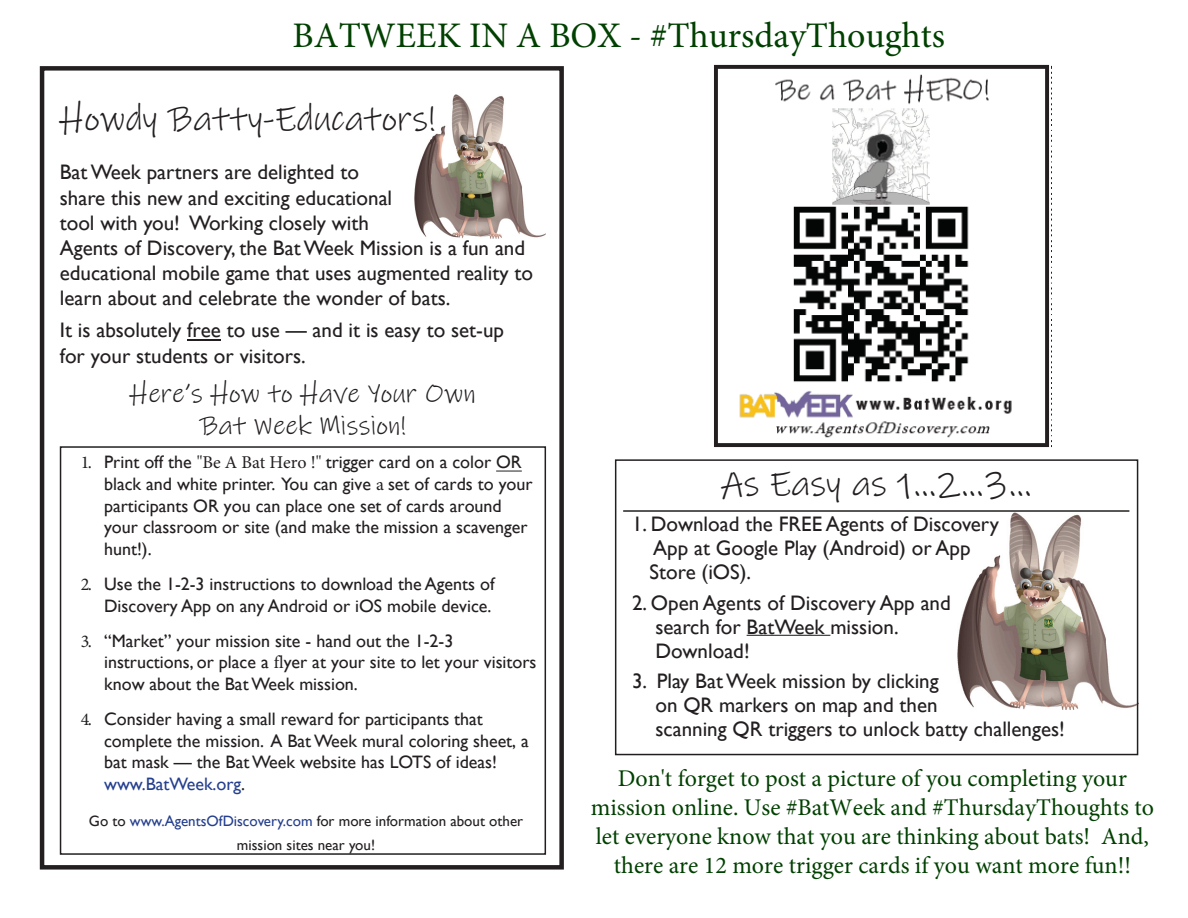
<style>
.page{position:relative;width:1188px;height:918px;background:#fff}
.page>*{position:absolute;margin:0;border:0;box-sizing:border-box;transform-origin:0 0}
.t1{font:36px "Ink Free";color:#231f20}
.t2{font:36px "Minion Pro";color:#004000}
.t3{font:27px "Ink Free";color:#231f20}
.t4{font:24px/28.8px "Minion Pro";color:#004000;text-align:center}
.t5{font:21px/25.2px "Gill Sans";color:#231f20}
.t6{font:18px/21.6px "Gill Sans";color:#231f20}
.t7{font:15px/23.2px "Gill Sans";color:#231f20;text-align:center}
.s1{font-family:"Minion Pro"}
.s2{color:#253f8e}
</style>
<div class="page">
<div style="left:40px;top:66px;width:524px;height:804px;border:4px solid #231f20"></div>
<img style="left:414px;top:94px;width:131px;height:145px">
<div style="left:60px;top:446px;width:486px;height:409px;border:2px solid #231f20"></div>
<img style="left:958px;top:510px;width:177px;height:200px">
<hr style="left:623px;top:510px;width:506px;height:2px;background:#231f20">
<hr style="left:747px;top:635px;width:83px;height:1px;background:#231f20">
<div style="left:615px;top:459px;width:523px;height:296px;border:2px solid #231f20"></div>
<img style="left:714px;top:64px;width:338px;height:384px">
<hr style="left:187px;top:340px;width:34px;height:1px;background:#231f20">
<svg style="left:496px;top:471px;width:26px;height:1px"></svg>
<h1 class="t2" style="left:293px;top:11px;width:654px">BATWEEK IN A BOX - #ThursdayThoughts</h1>
<p class="t1" style="left:60px;top:98px;width:377px">Howdy Batty-Educators!</p>
<p class="t5" style="left:60px;top:160px;width:475px">Bat Week partners are delighted to<br>share this new and exciting educational<br>tool with you! Working closely with<br>Agents of Discovery, the Bat Week Mission is a fun and educational mobile game that uses augmented reality to learn about and celebrate the wonder of bats.</p>
<p class="t5" style="left:60px;top:318px;width:446px">It is absolutely free to use — and it is easy to set-up for your students or visitors.</p>
<p class="t3" style="left:130px;top:377px;width:347px">Here’s How to Have Your Own</p>
<p class="t3" style="left:200px;top:409px;width:208px">Bat Week Mission!</p>
<p class="t6" style="left:104px;top:452px;width:430px;text-indent:-23px"><span class="s1">1.</span> Print off the <span class="s1">"Be A Bat Hero !"</span> trigger card on a color OR black and white printer. You can give <span class="s1">a</span> set of cards to your participants OR you can place one set of cards around your classroom or site (and make the mission a scavenger hunt!).</p>
<p class="t6" style="left:81px;top:573px;width:415px;text-align:right"><span class="s1">2.</span> Use the 1-2-3 instructions to download the Agents of<br>Discovery App on any Android or iOS mobile device.</p>
<p class="t6" style="left:104px;top:630px;width:434px;text-indent:-23px"><span class="s1">3.</span> “Market” your mission site - hand out the 1-2-3 instructions, or place a <span class="s1">fl</span>yer at your site to let your visitors know about the Bat Week mission.</p>
<p class="t6" style="left:104px;top:708px;width:426px;text-indent:-23px"><span class="s1">4.</span> Consider having a small reward for participants that complete the mission. A Bat Week mural coloring sheet, a bat mask — the Bat Week website has LOTS of ideas! <span class="s2">www.BatWeek.org</span>.</p>
<p class="t7" style="left:89px;top:810px;width:436px">Go to <span class="s2">www.AgentsOfDiscovery.com</span> for more information about other mission sites near you!</p>
<p class="t1" style="left:721px;top:463px;width:312px">As Easy as 1...2...3...</p>
<p class="t5" style="left:632px;top:512px;width:369px">1. Download the FREE Agents of Discovery</p>
<p class="t5" style="left:653px;top:536px;width:319px">App at Google Play (Android) or App</p>
<p class="t5" style="left:650px;top:560px;width:103px">Store (iOS).</p>
<p class="t5" style="left:632px;top:590px;width:320px">2. Open Agents of Discovery App and</p>
<p class="t5" style="left:655px;top:614px;width:245px">search for BatWeek mission.</p>
<p class="t5" style="left:655px;top:638px;width:96px">Download!</p>
<p class="t5" style="left:632px;top:669px;width:308px">3. Play Bat Week mission by clicking</p>
<p class="t5" style="left:655px;top:693px;width:284px">on QR markers on map and then</p>
<p class="t5" style="left:655px;top:717px;width:411px">scanning QR triggers to unlock batty challenges!</p>
<h3 class="t4" style="left:591px;top:764px;width:565px">Don't forget to post a picture of you completing your mission online. Use #BatWeek and #ThursdayThoughts to let everyone know that you are thinking about bats! And, there are 12 more trigger cards if you want more fun!!</h3>
</div>
